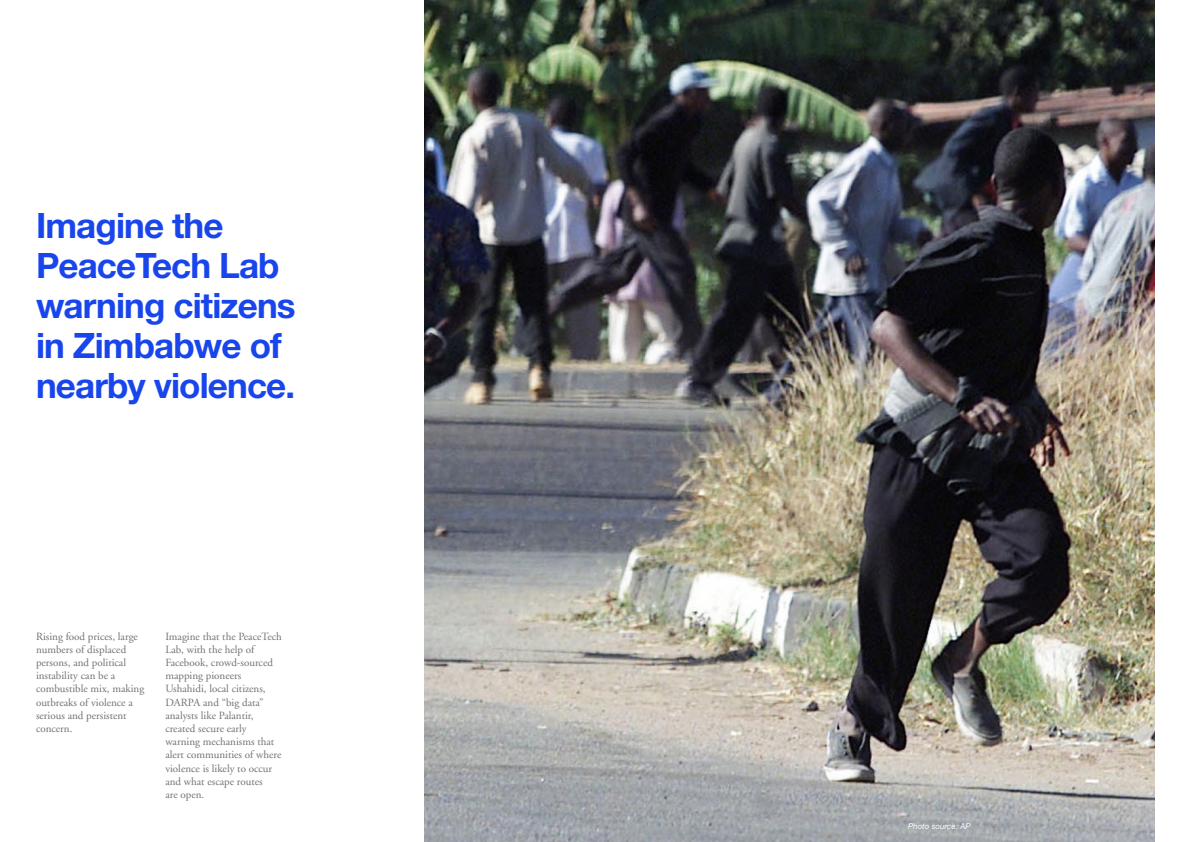
<style>
.page{position:relative;width:1191px;height:842px;background:#fff}
.page>*{position:absolute;margin:0;border:0;box-sizing:border-box;transform-origin:0 0}
.t1{font:700 35px/40px "Helvetica Neue";letter-spacing:-.025em;color:#1945ec}
.GARAMOND_11{font:11px/13.2px "Adobe Garamond";color:#727172}
.TRADE_GOTHIC_10{font:italic 8px "Helvetica Neue";color:#fff}
</style>
<div class="page">
<img style="left:424px;top:0;width:731px;height:842px">
<p class="t1" style="left:36px;top:205px;width:261px">Imagine the<br>PeaceTech Lab warning citizens in Zimbabwe of nearby violence.</p>
<p class="GARAMOND_11" style="left:36px;top:630px;width:110px">Rising food prices, large numbers of displaced persons, and political instability can be a combustible mix, making outbreaks of violence a serious and persistent concern.</p>
<p class="GARAMOND_11" style="left:165px;top:630px;width:118px">Imagine that the PeaceTech<br>Lab, with the help of<br>Facebook, crowd-sourced mapping pioneers<br>Ushahidi, local citizens,<br>DARPA and “big data” analysts like Palantir, created secure early warning mechanisms that alert communities of where violence is likely to occur and what escape routes</p>
<p class="GARAMOND_11" style="left:165px;top:788px;width:40px">are open.</p>
<p class="TRADE_GOTHIC_10" style="left:908px;top:822px;width:64px">Photo source: AP</p>
</div>
